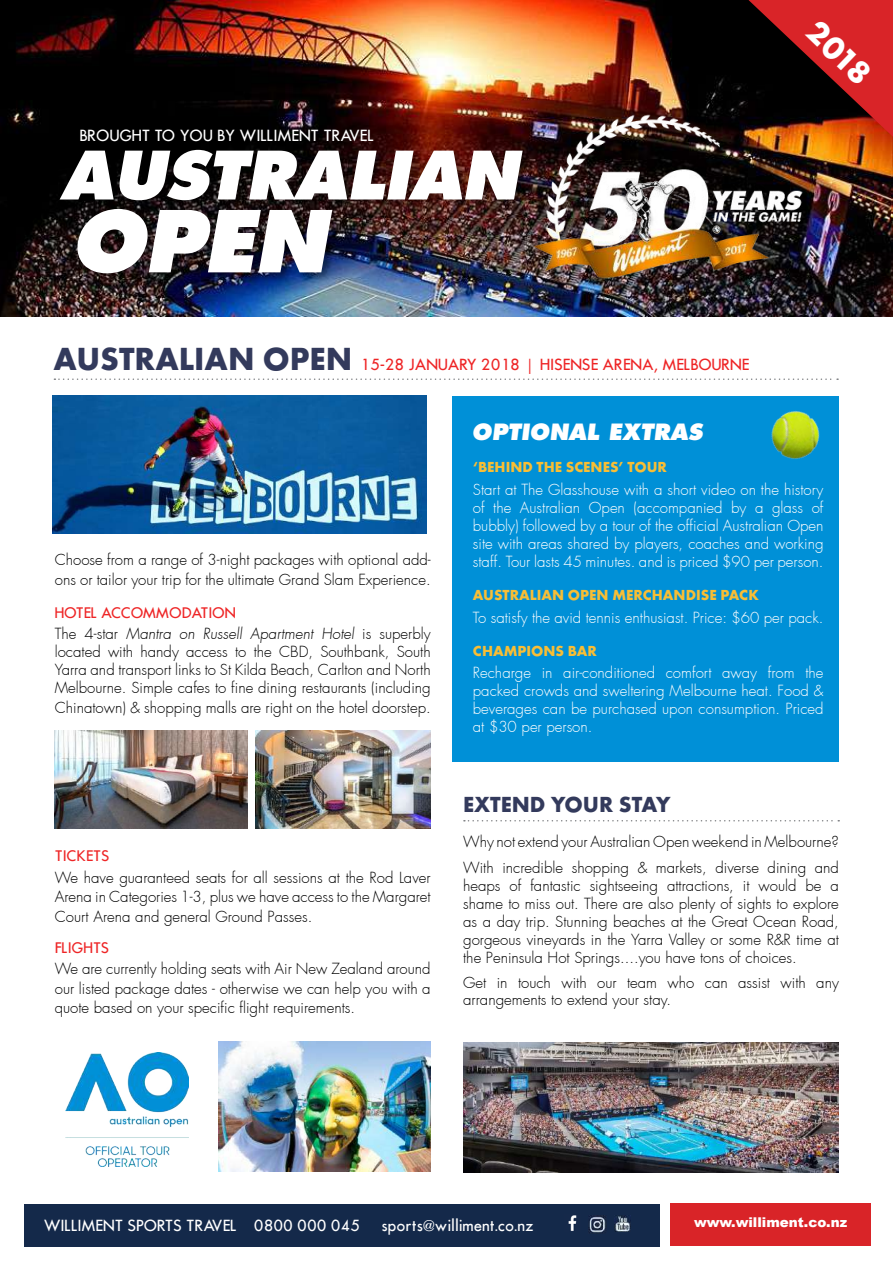
<style>
.page{position:relative;width:893px;height:1263px;background:#fff}
.page>*{position:absolute;margin:0;border:0;box-sizing:border-box;transform-origin:0 0}
.t1{font:italic 800 82.8px "Futura";color:#fff}
.t2{font:italic 800 64.8px "Futura";color:#fff}
.t3{font:700 32.85px "Futura T";color:#fff}
.t4{font:700 22.5px "Futura T";color:#333a5c}
.t5{font:800 21.9px "Futura";color:#fff}
.t6{font:300 15px/18px "Futura";color:#000;text-align:justify}
.t7{font:300 15px/18px "Futura";color:#fff;text-align:justify}
.t8{font:15px "Futura ICG";color:#fff}
.t9{font:700 15px "Futura T";color:#f8be35}
.t10{font:15px "Futura ICG";color:#ee2526}
.t11{font:14.25px "Futura ICG";color:#ee2526}
.t12{font:900 13.5px "Arial";color:#fff}
.s1{font-family:"Futura T";font-weight:700;font-size:33px;color:#333a5c}
</style>
<div class="page">
<div style="left:670px;top:1203px;width:201px;height:43px;background:#d92428"></div>
<div style="left:24px;top:1204px;width:635px;height:42px;background:#14294a"></div>
<img style="left:568px;top:1215px;width:9px;height:16px">
<img style="left:614px;top:1215px;width:16px;height:16px">
<img style="left:588px;top:1215px;width:18px;height:18px">
<img style="left:0;top:0;width:893px;height:316px">
<img style="left:55px;top:730px;width:193px;height:98px">
<img style="left:256px;top:730px;width:175px;height:98px">
<svg style="left:749px;top:0;width:144px;height:137px;background:#881917"></svg>
<div style="left:59px;top:149px;width:472px;height:60px;background:#000;opacity:.38"></div>
<img style="left:463px;top:1042px;width:375px;height:130px">
<div style="left:453px;top:396px;width:386px;height:366px;background:#0090d7"></div>
<img style="left:53px;top:396px;width:373px;height:137px">
<img style="left:219px;top:1041px;width:212px;height:130px">
<svg style="left:464px;top:820px;width:375px;height:1px"></svg>
<svg style="left:54px;top:378px;width:784px;height:2px"></svg>
<img style="left:771px;top:411px;width:49px;height:48px">
<img style="left:518px;top:103px;width:300px;height:200px">
<div style="left:75px;top:206px;width:268px;height:78px;background:#000;opacity:.38"></div>
<img style="left:66px;top:1052px;width:122px;height:114px">
<p class="t8" style="left:79px;top:126px;width:296px">BROUGHT TO YOU BY WILLIMENT TRAVEL</p>
<h2 class="t2" style="left:60px;top:134px;width:474px">AUSTRALIAN</h2>
<h1 class="t1" style="left:70px;top:189px;width:276px">OPEN</h1>
<p class="t10" style="left:54px;top:355px;width:697px"><span class="s1">AUSTRALIAN OPEN</span> 15-28 JANUARY 2018 | HISENSE ARENA, MELBOURNE</p>
<h3 class="t3" style="left:825px;top:12px;width:76px;rotate:44deg">2018</h3>
<p class="t6" style="left:55px;top:550px;width:377px;line-height:19.5px">Choose from a range of 3-night packages with optional add&shy;ons or tailor your trip for the ultimate Grand Slam Experience.</p>
<p class="t11" style="left:55px;top:603px;width:183px">HOTEL ACCOMMODATION</p>
<p class="t6" style="left:55px;top:625px;width:377px">T h e 4-sta r Mantra on Russell Apartment Hotel i s s u pe r b ly located with handy access to the CBD, Southbank, South Yarra and transport links to St Kilda Beach, Carlton and North Melbourne. Simple cafes to fine dining restaurants (including</p>
<p class="t6" style="left:55px;top:699px;width:377px">Chinatown) &amp; shopping malls are right on the hotel doorstep.</p>
<p class="t11" style="left:55px;top:846px;width:56px">TICKETS</p>
<p class="t6" style="left:55px;top:868px;width:377px;line-height:19.5px">We have guaranteed seats for all sessions at the Rod Laver Arena in Categories 1-3, plus we have access to the Margaret Court Arena and general Ground Passes.</p>
<p class="t11" style="left:55px;top:938px;width:56px">FLIGHTS</p>
<p class="t6" style="left:55px;top:959px;width:377px;line-height:19.5px">We are currently holding seats with Air New Zealand around our listed package dates - otherwise we can help you with a quote based on your specific flight requirements.</p>
<h3 class="t5" style="left:472px;top:418px;width:236px">OPTIONAL EXTRAS</h3>
<p class="t9" style="left:473px;top:458px;width:196px">‘BEHIND THE SCENES’ TOUR</p>
<p class="t7" style="left:473px;top:481px;width:352px">Start at The Glasshouse with a short video on the history of the Australian Open (accompanied by a glass of bubbly) followed by a tour of the official Australian Open site with areas shared by players, coaches and working staff. Tour lasts 45 minutes. and is priced $90 per person.</p>
<p class="t9" style="left:473px;top:586px;width:287px">AUSTRALIAN OPEN MERCHANDISE PACK</p>
<p class="t7" style="left:473px;top:609px;width:352px">To satisfy the avid tennis enthusiast. Price: $60 per pack.</p>
<p class="t9" style="left:473px;top:642px;width:126px">CHAMPIONS BAR</p>
<p class="t7" style="left:473px;top:664px;width:352px">Recharge in air-conditioned comfort away from the packed crowds and sweltering Melbourne heat. Food &amp; beverages can be purchased upon consumption. Priced at $30 per person.</p>
<h3 class="t4" style="left:463px;top:791px;width:209px">EXTEND YOUR STAY</h3>
<p class="t6" style="left:463px;top:828px;width:377px;line-height:26.5px">Why not extend your Australian Open weekend in Melbourne?<br>With incredible shopping &amp; markets, diverse dining and</p>
<p class="t6" style="left:463px;top:877px;width:377px">heaps of fantastic sightseeing attractions, it would be a shame to miss out. There are also plenty of sights to explore as a day trip. Stunning beaches at the Great Ocean Road, gorgeous vineyards in the Yarra Valley or some R&amp;R time at the Peninsula Hot Springs....you have tons of choices.</p>
<p class="t6" style="left:463px;top:975px;width:377px;line-height:16.5px">Get in touch with our team who can assist with any arrangements to extend your stay.</p>
<p class="t8" style="left:44px;top:1216px;width:318px">WILLIMENT SPORTS TRAVEL 0800 000 045</p>
<p class="t8" style="left:382px;top:1216px;width:153px">sports@williment.co.nz</p>
<p class="t12" style="left:694px;top:1212px;width:155px">www.williment.co.nz</p>
</div>
